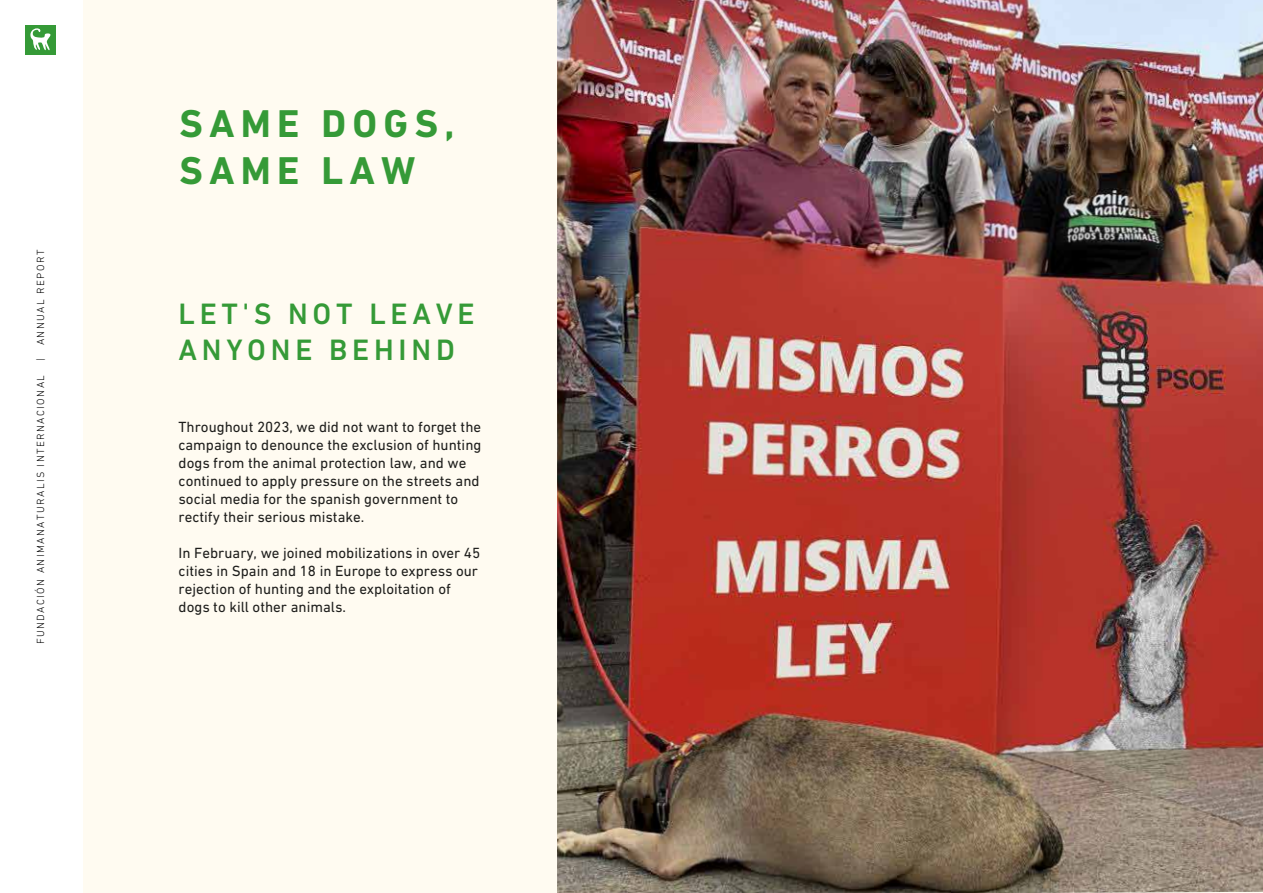
<style>
.page{position:relative;width:1263px;height:893px;background:#fff}
.page>*{position:absolute;margin:0;border:0;box-sizing:border-box;transform-origin:0 0}
.t1{font:700 39.45px/47.2px "DIN Next CYR";letter-spacing:.16em;color:#359a37}
.t2{font:500 30px/36px "DIN Next CYR";letter-spacing:.16em;color:#359a37}
.t3{font:15px/18px "DIN Next CYR";color:#1d1d1b}
.t4{font:300 10.5px "DIN Next CYR";letter-spacing:.14em;color:#010101}
</style>
<div class="page">
<div style="left:83px;top:0;width:1180px;height:893px;background:#fffbf1"></div>
<div style="left:25px;top:25px;width:31px;height:29px;background:#359a37"></div>
<svg style="left:30px;top:28px;width:21px;height:23px"></svg>
<img style="left:557px;top:0;width:706px;height:893px">
<p class="t4" style="left:35px;top:345px;width:97px;rotate:-90deg">ANNUAL REPORT</p>
<p class="t4" style="left:35px;top:361px;width:4px;rotate:-90deg">|</p>
<p class="t4" style="left:35px;top:644px;width:271px;rotate:-90deg">FUNDACIÓN ANIMANATURALIS INTERNACIONAL</p>
<h1 class="t1" style="left:179px;top:100px;width:277px">SAME DOGS,<br>SAME LAW</h1>
<h2 class="t2" style="left:179px;top:296px;width:298px">LET'S NOT LEAVE<br>ANYONE BEHIND</h2>
<p class="t3" style="left:179px;top:418px;width:304px">Throughout 2023, we did not want to forget the campaign to denounce the exclusion of hunting dogs from the animal protection law, and we continued to apply pressure on the streets and social media for the spanish government to rectify their serious mistake.</p>
<p class="t3" style="left:179px;top:544px;width:303px">In February, we joined mobilizations in over 45 cities in Spain and 18 in Europe to express our rejection of hunting and the exploitation of dogs to kill other animals.</p>
</div>
